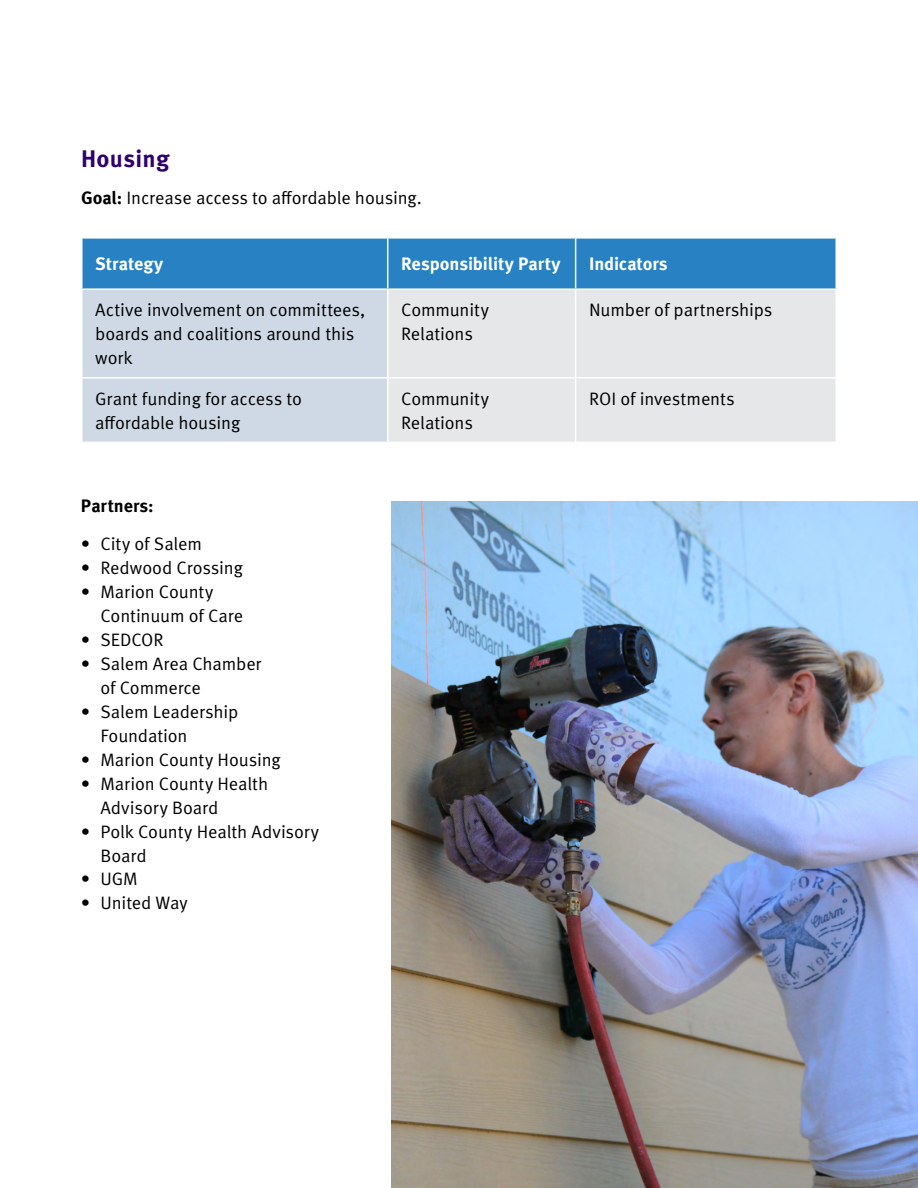
<style>
.page{position:relative;width:918px;height:1188px;background:#fff}
.page>*{position:absolute;margin:0;border:0;box-sizing:border-box;transform-origin:0 0}
.t1{font:700 24px "Meta Pro";letter-spacing:.015em;color:#2f006f}
.t2{font:18px/24px "Meta Pro Norm";letter-spacing:-.01em;color:#000}
.t3{font:700 18px "Meta Pro";letter-spacing:-.005em;color:#fff}
.t4{font:700 18px "Meta Pro";color:#000}
.s1{font-family:"Meta Pro";font-weight:700}
</style>
<div class="page">
<div style="left:82px;top:239px;width:754px;height:49px;background:#2781c2"></div>
<div style="left:82px;top:290px;width:305px;height:152px;background:#cfd9e6"></div>
<div style="left:388px;top:290px;width:448px;height:152px;background:#e6e7e8"></div>
<hr style="left:387px;top:239px;width:1px;height:49px;background:#fff">
<hr style="left:575px;top:239px;width:1px;height:49px;background:#fff">
<hr style="left:575px;top:290px;width:1px;height:87px;background:#fff">
<hr style="left:81px;top:377px;width:307px;height:2px;background:#fff">
<hr style="left:388px;top:377px;width:188px;height:2px;background:#fff">
<hr style="left:576px;top:377px;width:261px;height:2px;background:#fff">
<hr style="left:575px;top:379px;width:1px;height:63px;background:#fff">
<img style="left:392px;top:501px;width:526px;height:687px">
<h1 class="t1" style="left:81px;top:140px;width:90px">Housing</h1>
<p class="t2" style="left:81px;top:185px;width:342px"><span class="s1">Goal:</span> Increase access to affordable housing.</p>
<p class="t3" style="left:95px;top:250px;width:70px">Strategy</p>
<p class="t3" style="left:401px;top:250px;width:161px">Responsibility Party</p>
<p class="t3" style="left:589px;top:250px;width:80px">Indicators</p>
<p class="t2" style="left:95px;top:297px;width:272px">Active involvement on committees, boards and coalitions around this work</p>
<p class="t2" style="left:401px;top:297px;width:89px">Community<br>Relations</p>
<p class="t2" style="left:589px;top:297px;width:185px">Number of partnerships</p>
<p class="t2" style="left:95px;top:385px;width:208px">Grant funding for access to affordable housing</p>
<p class="t2" style="left:401px;top:385px;width:89px">Community<br>Relations</p>
<p class="t2" style="left:589px;top:385px;width:147px">ROI of investments</p>
<p class="t4" style="left:81px;top:492px;width:74px">Partners:</p>
<p class="t2" style="left:81px;top:530px;width:123px">• City of Salem</p>
<p class="t2" style="left:81px;top:554px;width:163px">• Redwood Crossing</p>
<p class="t2" style="left:100px;top:578px;width:144px;text-indent:-19px">• Marion County<br>Continuum of Care</p>
<p class="t2" style="left:81px;top:626px;width:84px">• SEDCOR</p>
<p class="t2" style="left:100px;top:650px;width:163px;text-indent:-19px">• Salem Area Chamber of Commerce</p>
<p class="t2" style="left:100px;top:698px;width:139px;text-indent:-19px">• Salem Leadership<br>Foundation</p>
<p class="t2" style="left:81px;top:746px;width:201px">• Marion County Housing</p>
<p class="t2" style="left:100px;top:770px;width:169px;text-indent:-19px">• Marion County Health<br>Advisory Board</p>
<p class="t2" style="left:100px;top:818px;width:220px;text-indent:-19px">• Polk County Health Advisory<br>Board</p>
<p class="t2" style="left:81px;top:866px;width:58px">• UGM</p>
<p class="t2" style="left:81px;top:890px;width:108px">• United Way</p>
</div>
